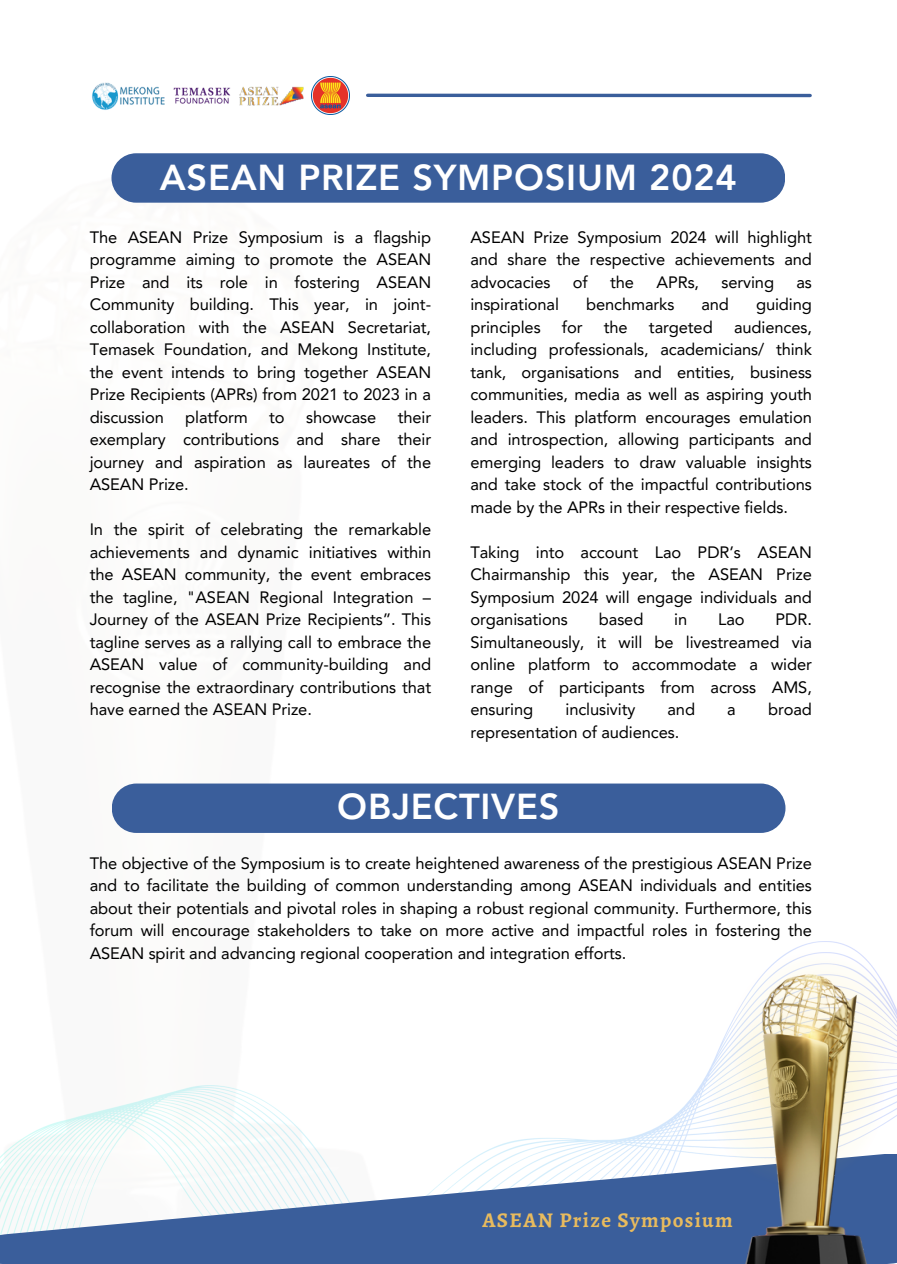
<style>
.page{position:relative;width:897px;height:1264px;background:#fff}
.page>*{position:absolute;margin:0;border:0;box-sizing:border-box;transform-origin:0 0}
.t1{font:800 36px "Avenir LT Pro";letter-spacing:.02em;color:#fff}
.t2{font:700 21px "Alegreya";letter-spacing:.065em;color:#e8bb5e}
.t3{font:16.5px/22.5px "Avenir LT Pro";letter-spacing:-.005em;color:#000;text-align:justify}
</style>
<div class="page">
<img style="left:239px;top:86px;width:65px;height:20px">
<img style="left:92px;top:82px;width:73px;height:28px">
<img style="left:173px;top:87px;width:58px;height:17px">
<hr style="left:368px;top:94px;width:442px;height:3px;background:#3a5e9b">
<img style="left:4px;top:941px;width:851px;height:212px">
<svg style="left:0;top:1153px;width:897px;height:110px;fill:#3a5e9b"></svg>
<div style="left:111px;top:153px;width:674px;height:50px;background:#3a5e9b;border-radius:25px"></div>
<img style="left:744px;top:1187px;width:125px;height:76px">
<img style="left:706px;top:1009px;width:179px;height:178px">
<img style="left:728px;top:950px;width:169px;height:179px">
<div style="left:112px;top:783px;width:673px;height:50px;background:#3a5e9b;border-radius:25px"></div>
<img style="left:311px;top:76px;width:38px;height:39px">
<h1 class="t1" style="left:160px;top:163px;width:578px">ASEAN PRIZE SYMPOSIUM 2024</h1>
<p class="t3" style="left:90px;top:227px;width:343px">The ASEAN Prize Symposium is a flagship programme aiming to promote the ASEAN Prize and its role in fostering ASEAN Community building. This year, in joint&shy;collaboration with the ASEAN Secretariat, Temasek Foundation, and Mekong Institute, the event intends to bring together ASEAN Prize Recipients (APRs) from 2021 to 2023 in a discussion</p>
<p class="t3" style="left:185px;top:407px;width:64px">platform</p>
<p class="t3" style="left:269px;top:407px;width:17px">to</p>
<p class="t3" style="left:306px;top:407px;width:72px">showcase</p>
<p class="t3" style="left:90px;top:407px;width:343px;text-indent:308px">their exemplary contributions and share their journey and aspiration as laureates of the ASEAN Prize.</p>
<h1 class="t3" style="left:90px;top:520px;width:343px">In the spirit of celebrating the remarkable achievements and dynamic initiatives within the ASEAN community, the event embraces the tagline, "ASEAN Regional Integration – Journey of the ASEAN Prize Recipients”. This tagline serves as a rallying call to embrace the ASEAN value of community-building and recognise the extraordinary contributions that have earned the ASEAN Prize.</h1>
<p class="t3" style="left:470px;top:227px;width:343px">ASEAN Prize Symposium 2024 will highlight and share the respective achievements and advocacies</p>
<p class="t3" style="left:573px;top:272px;width:16px">of</p>
<p class="t3" style="left:610px;top:272px;width:25px">the</p>
<p class="t3" style="left:656px;top:272px;width:44px">APRs,</p>
<p class="t3" style="left:721px;top:272px;width:54px">serving</p>
<p class="t3" style="left:796px;top:272px;width:17px">as</p>
<p class="t3" style="left:470px;top:295px;width:90px">inspirational</p>
<p class="t3" style="left:586px;top:295px;width:90px">benchmarks</p>
<p class="t3" style="left:701px;top:295px;width:29px">and</p>
<p class="t3" style="left:756px;top:295px;width:57px">guiding</p>
<p class="t3" style="left:470px;top:317px;width:72px">principles</p>
<p class="t3" style="left:562px;top:317px;width:22px">for</p>
<p class="t3" style="left:604px;top:317px;width:25px">the</p>
<p class="t3" style="left:649px;top:317px;width:65px">targeted</p>
<p class="t3" style="left:470px;top:317px;width:343px;text-indent:263px">audiences, including professionals, academicians/ think tank, organisations and entities, business communities, media as well as aspiring youth leaders. This platform encourages emulation and introspection, allowing participants and emerging leaders to draw valuable insights and take stock of the impactful contributions made by the APRs in their respective fields.</p>
<p class="t3" style="left:470px;top:542px;width:343px">Taking into account Lao PDR’s ASEAN Chairmanship this year, the ASEAN Prize Symposium 2024 will engage individuals and organisations</p>
<p class="t3" style="left:599px;top:610px;width:46px">based</p>
<p class="t3" style="left:674px;top:610px;width:15px">in</p>
<p class="t3" style="left:718px;top:610px;width:28px">Lao</p>
<p class="t3" style="left:470px;top:610px;width:343px;text-indent:305px">PDR.<br>Simultaneously, it will be livestreamed via online platform to accommodate a wider range of participants from across AMS, ensuring</p>
<p class="t3" style="left:565px;top:700px;width:71px">inclusivity</p>
<p class="t3" style="left:667px;top:700px;width:29px">and</p>
<p class="t3" style="left:727px;top:700px;width:10px">a</p>
<p class="t3" style="left:768px;top:700px;width:45px">broad</p>
<p class="t3" style="left:470px;top:722px;width:210px">representation of audiences.</p>
<p class="t1" style="left:337px;top:792px;width:224px">OBJECTIVES</p>
<p class="t3" style="left:90px;top:853px;width:723px">The objective of the Symposium is to create heightened awareness of the prestigious ASEAN Prize and to facilitate the building of common understanding among ASEAN individuals and entities about their potentials and pivotal roles in shaping a robust regional community. Furthermore, this forum will encourage stakeholders to take on more active and impactful roles in fostering the ASEAN spirit and advancing regional cooperation and integration efforts.</p>
<p class="t2" style="left:482px;top:1205px;width:252px">ASEAN Prize Symposium</p>
</div>
